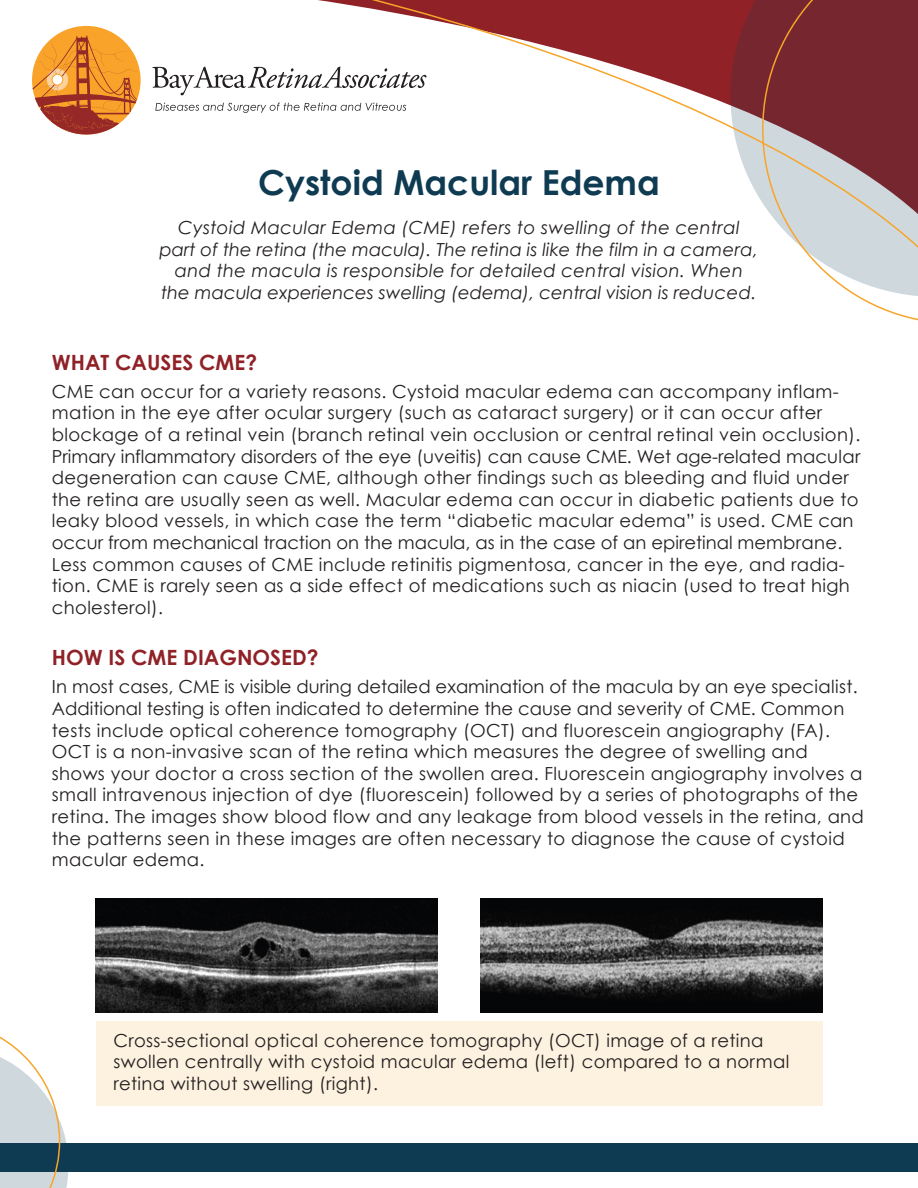
<style>
.page{position:relative;width:918px;height:1188px;background:#fff}
.page>*{position:absolute;margin:0;border:0;box-sizing:border-box;transform-origin:0 0}
.t1{font:700 34.5px "Century Gothic";color:#0e3b52}
.t2{font:700 21px "Century Gothic";color:#902227}
.t3{font:18px/21.6px "Century Gothic";letter-spacing:.02em;color:#231f20}
.t4{font:italic 18px/21.6px "Century Gothic";letter-spacing:.02em;color:#231f20;text-align:center}
.t5{font:18px "Century Gothic";color:#231f20}
</style>
<div class="page">
<div style="left:0;top:1143px;width:918px;height:29px;background:#0e3b52"></div>
<svg style="left:0;top:1036px;width:69px;height:152px"></svg>
<svg style="left:278px;top:0;width:484px;height:202px"></svg>
<svg style="left:762px;top:0;width:156px;height:321px"></svg>
<div style="left:32px;top:26px;width:109px;height:109px;background:#f9a32a;border-radius:50%"></div>
<svg style="left:152px;top:66px;width:275px;height:29px"></svg>
<svg style="left:155px;top:103px;width:251px;height:10px"></svg>
<svg style="left:33px;top:35px;width:106px;height:100px"></svg>
<img style="left:96px;top:899px;width:342px;height:113px">
<img style="left:480px;top:899px;width:342px;height:113px">
<div style="left:96px;top:1022px;width:726px;height:84px;background:#fdf1df"></div>
<p class="t1" style="left:258px;top:161px;width:403px">Cystoid Macular Edema</p>
<p class="t4" style="left:160px;top:217px;width:600px">Cystoid Macular Edema (CME) refers to swelling of the central part of the retina (the macula). The retina is like the film in a camera, and the macula is responsible for detailed central vision. When the macula experiences swelling (edema), central vision is reduced.</p>
<p class="t2" style="left:52px;top:349px;width:207px">WHAT CAUSES CME?</p>
<p class="t3" style="left:52px;top:380px;width:810px">CME can occur for a variety reasons. Cystoid macular edema can accompany inflam&shy;mation in the eye after ocular surgery (such as cataract surgery) or it can occur after blockage of a retinal vein (branch retinal vein occlusion or central retinal vein occlusion).<br>Primary inflammatory disorders of the eye (uveitis) can cause CME. Wet age-related macular degeneration can cause CME, although other findings such as bleeding and fluid under the retina are usually seen as well. Macular edema can occur in diabetic patients due to leaky blood vessels, in which case the term “diabetic macular edema” is used. CME can occur from mechanical traction on the macula, as in the case of an epiretinal membrane.<br>Less common causes of CME include retinitis pigmentosa, cancer in the eye, and radia&shy;tion. CME is rarely seen as a side effect of medications such as niacin (used to treat high cholesterol).</p>
<p class="t2" style="left:52px;top:644px;width:268px">HOW IS CME DIAGNOSED?</p>
<p class="t5" style="left:52px;top:676px;width:808px">In most cases, CME is visible during detailed examination of the macula by an eye specialist.</p>
<p class="t3" style="left:52px;top:697px;width:814px">Additional testing is often indicated to determine the cause and severity of CME. Common tests include optical coherence tomography (OCT) and fluorescein angiography (FA).<br>OCT is a non-invasive scan of the retina which measures the degree of swelling and shows your doctor a cross section of the swollen area. Fluorescein angiography involves a small intravenous injection of dye (fluorescein) followed by a series of photographs of the retina. The images show blood flow and any leakage from blood vessels in the retina, and the patterns seen in these images are often necessary to diagnose the cause of cystoid macular edema.</p>
<p class="t3" style="left:113px;top:1029px;width:677px">Cross-sectional optical coherence tomography (OCT) image of a retina swollen centrally with cystoid macular edema (left) compared to a normal retina without swelling (right).</p>
</div>
